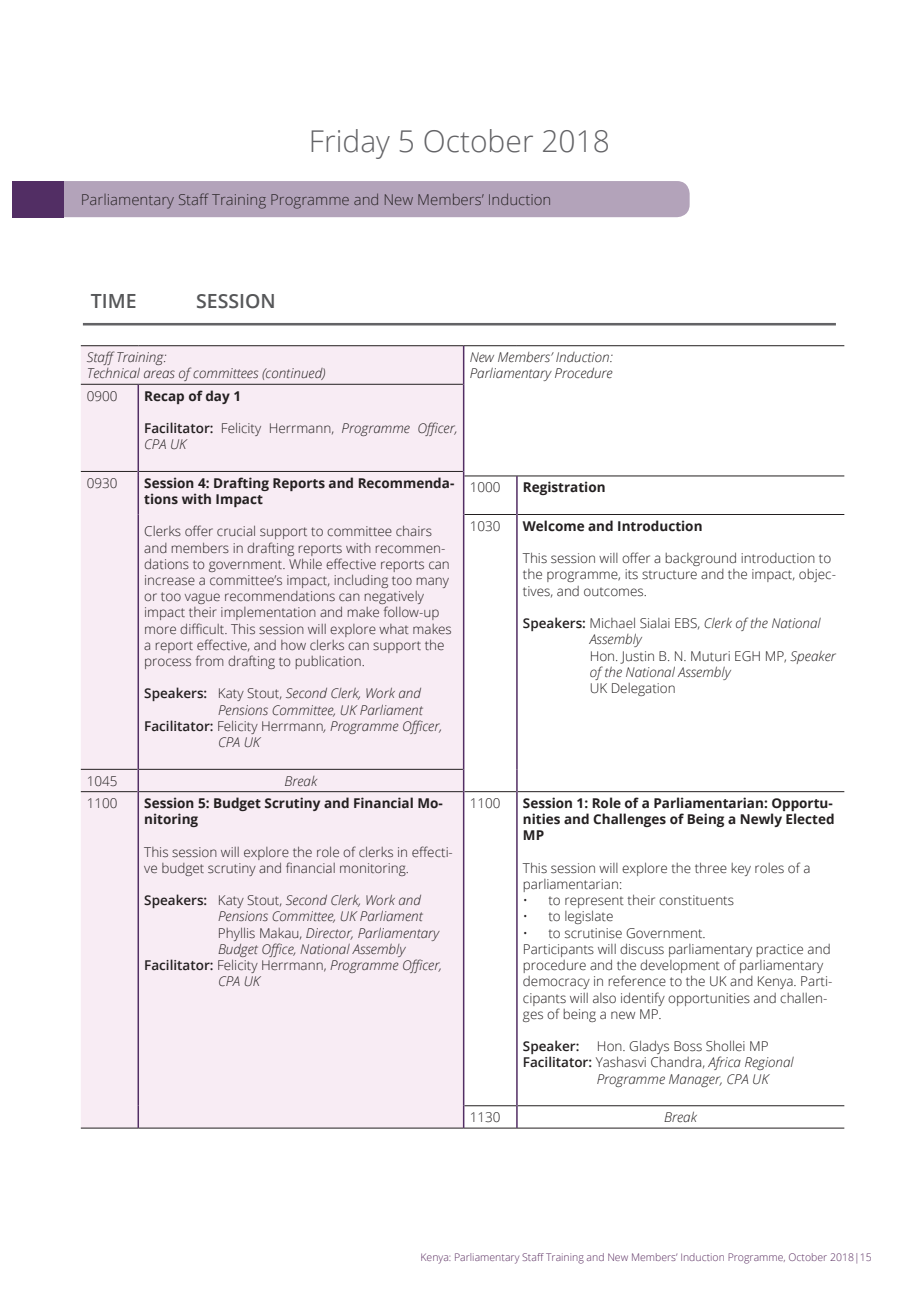
<style>
.page{position:relative;width:919px;height:1289px;background:#fff}
.page>*{position:absolute;margin:0;border:0;box-sizing:border-box;transform-origin:0 0}
.t1{font:300 30px "Open Sans";color:#636366}
.t2{font:600 19.5px "Open Sans";color:#565759}
.t3{font:300 15px "Open Sans";color:#231f20}
.t4{font:300 13.5px/16.2px "Open Sans";color:#231f20}
.t5{font:italic 300 13.5px/16.2px "Open Sans";color:#231f20}
.t6{font:700 13.5px/16.2px "Open Sans";color:#231f20}
.t7{font:600 13.5px "Open Sans";color:#231f20}
.t8{font:300 10.5px "Open Sans";color:#582c5f}
.s1{font-weight:600;font-style:normal}
.s2{font-style:normal}
.s3{font-weight:600}
.s4{font-style:italic}
</style>
<div class="page">
<div style="left:47px;top:181px;width:642px;height:36px;background:#b3a3ba;border-radius:13px"></div>
<div style="left:13px;top:181px;width:51px;height:36px;background:#522e64"></div>
<hr style="left:83px;top:323px;width:752px;height:2px;background:#636366">
<div style="left:81px;top:346px;width:382px;height:781px;background:#f8ecf4"></div>
<svg style="left:464px;top:346px;width:380px;height:781px"></svg>
<hr style="left:81px;top:345px;width:57px;height:1px;background:#231f20">
<hr style="left:138px;top:345px;width:325px;height:1px;background:#231f20">
<hr style="left:463px;top:345px;width:54px;height:1px;background:#231f20">
<hr style="left:517px;top:345px;width:327px;height:1px;background:#231f20">
<hr style="left:81px;top:384px;width:57px;height:1px;background:#231f20">
<hr style="left:138px;top:384px;width:325px;height:1px;background:#231f20">
<hr style="left:81px;top:471px;width:56px;height:1px;background:#231f20">
<hr style="left:139px;top:471px;width:324px;height:1px;background:#231f20">
<hr style="left:464px;top:475px;width:53px;height:1px;background:#231f20">
<hr style="left:517px;top:475px;width:327px;height:1px;background:#231f20">
<hr style="left:464px;top:514px;width:52px;height:1px;background:#231f20">
<hr style="left:517px;top:514px;width:327px;height:1px;background:#231f20">
<hr style="left:81px;top:769px;width:56px;height:1px;background:#231f20">
<hr style="left:139px;top:769px;width:324px;height:1px;background:#231f20">
<hr style="left:81px;top:791px;width:56px;height:1px;background:#231f20">
<hr style="left:139px;top:791px;width:324px;height:1px;background:#231f20">
<hr style="left:464px;top:791px;width:52px;height:1px;background:#231f20">
<hr style="left:517px;top:791px;width:327px;height:1px;background:#231f20">
<hr style="left:464px;top:1105px;width:52px;height:1px;background:#231f20">
<hr style="left:517px;top:1105px;width:327px;height:1px;background:#231f20">
<hr style="left:81px;top:1127px;width:57px;height:1px;background:#231f20">
<hr style="left:138px;top:1127px;width:325px;height:1px;background:#231f20">
<hr style="left:463px;top:1127px;width:54px;height:1px;background:#231f20">
<hr style="left:517px;top:1127px;width:327px;height:1px;background:#231f20">
<hr style="left:463px;top:346px;width:1px;height:38px;background:#522e64">
<hr style="left:137px;top:384px;width:2px;height:87px;background:#522e64">
<hr style="left:463px;top:384px;width:1px;height:87px;background:#522e64">
<hr style="left:137px;top:476px;width:2px;height:38px;background:#522e64">
<hr style="left:463px;top:476px;width:1px;height:38px;background:#522e64">
<hr style="left:516px;top:476px;width:1px;height:38px;background:#522e64">
<hr style="left:137px;top:514px;width:2px;height:255px;background:#522e64">
<hr style="left:463px;top:514px;width:1px;height:255px;background:#522e64">
<hr style="left:516px;top:514px;width:1px;height:255px;background:#522e64">
<hr style="left:137px;top:769px;width:2px;height:22px;background:#522e64">
<svg style="left:463px;top:769px;width:1px;height:22px"></svg>
<svg style="left:516px;top:769px;width:1px;height:22px"></svg>
<hr style="left:137px;top:791px;width:2px;height:314px;background:#522e64">
<hr style="left:463px;top:791px;width:1px;height:314px;background:#522e64">
<hr style="left:516px;top:791px;width:1px;height:314px;background:#522e64">
<hr style="left:137px;top:1105px;width:2px;height:22px;background:#522e64">
<svg style="left:463px;top:1105px;width:1px;height:22px"></svg>
<svg style="left:516px;top:1105px;width:1px;height:22px"></svg>
<h1 class="t1" style="left:309px;top:121px;width:302px">Friday 5 October 2018</h1>
<p class="t3" style="left:81px;top:189px;width:472px">Parliamentary Staff Training Programme and New Members’ Induction</p>
<h2 class="t2" style="left:91px;top:287px;width:47px">TIME</h2>
<h2 class="t2" style="left:196px;top:287px;width:81px">SESSION</h2>
<p class="t5" style="left:87px;top:348px;width:240px">Staff Training:<br>Technical areas of committees (continued)</p>
<p class="t5" style="left:469px;top:348px;width:145px">New Members’ Induction:<br>Parliamentary Procedure</p>
<p class="t4" style="left:87px;top:387px;width:32px">0900</p>
<p class="t6" style="left:144px;top:387px;width:98px">Recap of day 1</p>
<p class="t5" style="left:144px;top:419px;width:315px"><span class="s1">Facilitator:</span> <span class="s2">Felicity Herrmann,</span> Programme Officer,<br>CPA UK</p>
<p class="t4" style="left:87px;top:474px;width:32px">0930</p>
<p class="t6" style="left:144px;top:474px;width:311px">Session 4: Drafting Reports and Recommenda&shy;tions with Impact</p>
<p class="t4" style="left:144px;top:523px;width:309px">Clerks offer crucial support to committee chairs and members in drafting reports with recommen&shy;dations to government. While effective reports can increase a committee’s impact, including too many or too vague recommendations can negatively impact their implementation and make follow-up more difficult. This session will explore what makes a report effective, and how clerks can support the process from drafting to publication.</p>
<p class="t5" style="left:144px;top:685px;width:278px"><span class="s1">Speakers:</span> <span class="s2">Katy Stout,</span> Second Clerk, Work and</p>
<p class="t5" style="left:218px;top:701px;width:206px">Pensions Committee, UK Parliament</p>
<p class="t5" style="left:144px;top:717px;width:299px"><span class="s1">Facilitator:</span> <span class="s2">Felicity Herrmann</span>, Programme Officer,</p>
<p class="t5" style="left:218px;top:733px;width:44px">CPA UK</p>
<p class="t4" style="left:469px;top:479px;width:32px">1000</p>
<p class="t6" style="left:523px;top:479px;width:84px">Registration</p>
<p class="t4" style="left:469px;top:517px;width:32px">1030</p>
<p class="t6" style="left:523px;top:517px;width:181px">Welcome and Introduction</p>
<p class="t4" style="left:523px;top:550px;width:314px">This session will offer a background introduction to the programme, its structure and the impact, objec&shy;tives, and outcomes.</p>
<p class="t5" style="left:589px;top:614px;width:247px;text-indent:-67px"><span class="s1">Speakers:</span> <span class="s2">Michael Sialai EBS,</span> Clerk of the National<br>Assembly<br><span class="s2">Hon. Justin B. N. Muturi EGH MP,</span> Speaker of the National Assembly</p>
<p class="t4" style="left:589px;top:679px;width:88px">UK Delegation</p>
<p class="t4" style="left:87px;top:772px;width:32px">1045</p>
<p class="t5" style="left:284px;top:772px;width:34px">Break</p>
<p class="t4" style="left:87px;top:794px;width:32px">1100</p>
<p class="t6" style="left:144px;top:794px;width:300px">Session 5: Budget Scrutiny and Financial Mo&shy;nitoring</p>
<p class="t4" style="left:144px;top:843px;width:310px">This session will explore the role of clerks in effecti&shy;ve budget scrutiny and financial monitoring.</p>
<p class="t5" style="left:144px;top:891px;width:278px"><span class="s1">Speakers:</span> <span class="s2">Katy Stout,</span> Second Clerk, Work and</p>
<p class="t5" style="left:218px;top:908px;width:206px">Pensions Committee, UK Parliament</p>
<p class="t5" style="left:218px;top:924px;width:223px"><span class="s2">Phyllis Makau,</span> Director, Parliamentary</p>
<p class="t5" style="left:218px;top:940px;width:189px">Budget Office, National Assembly</p>
<p class="t4" style="left:144px;top:956px;width:299px"><span class="s3">Facilitator:</span> Felicity Herrmann, <span class="s4">Programme Officer,</span></p>
<p class="t5" style="left:218px;top:972px;width:44px">CPA UK</p>
<p class="t4" style="left:469px;top:794px;width:32px">1100</p>
<p class="t6" style="left:523px;top:794px;width:313px">Session 1: Role of a Parliamentarian: Opportu&shy;nities and Challenges of Being a Newly Elected<br>MP</p>
<p class="t4" style="left:523px;top:859px;width:289px">This session will explore the three key roles of a parliamentarian:</p>
<p class="t4" style="left:523px;top:891px;width:213px">• to represent their constituents</p>
<p class="t4" style="left:523px;top:908px;width:92px">• to legislate</p>
<p class="t4" style="left:523px;top:924px;width:311px">• to scrutinise Government.<br>Participants will discuss parliamentary practice and procedure and the development of parliamentary democracy in reference to the UK and Kenya. Parti&shy;cipants will also identify opportunities and challen&shy;ges of being a new MP.</p>
<p class="t7" style="left:523px;top:1036px;width:58px">Speaker:</p>
<p class="t4" style="left:597px;top:1037px;width:173px">Hon. Gladys Boss Shollei MP</p>
<p class="t4" style="left:523px;top:1053px;width:272px"><span class="s3">Facilitator:</span> Yashasvi Chandra, <span class="s4">Africa Regional</span></p>
<p class="t5" style="left:596px;top:1070px;width:173px">Programme Manager, CPA UK</p>
<p class="t4" style="left:469px;top:1108px;width:32px">1130</p>
<p class="t5" style="left:664px;top:1108px;width:34px">Break</p>
<p class="t8" style="left:420px;top:1249px;width:453px">Kenya: Parliamentary Staff Training and New Members’ Induction Programme, October 2018|15</p>
</div>
